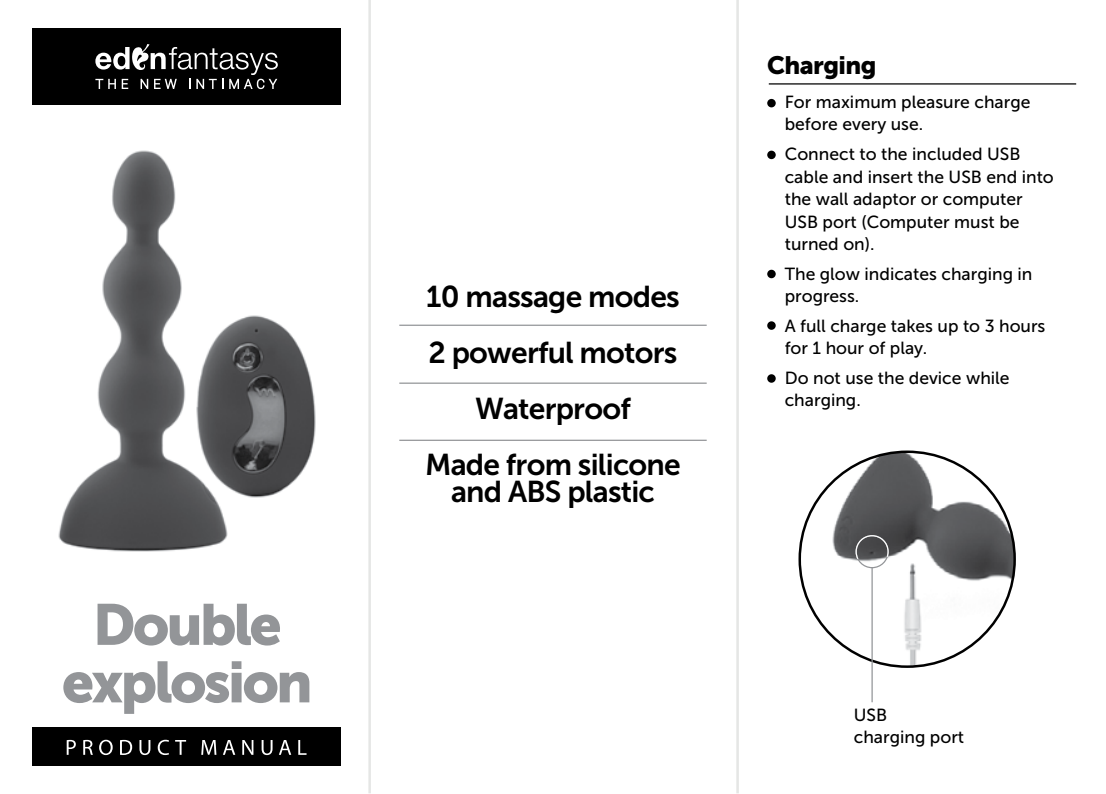
<style>
.page{position:relative;width:1106px;height:794px;background:#fff}
.page>*{position:absolute;margin:0;border:0;box-sizing:border-box;transform-origin:0 0}
.t1{font:57.5px/57.5px "Museo Sans 900";letter-spacing:-.05em;color:#939598;text-align:center}
.t2{font:30px/55.8px "Museo Sans 700";letter-spacing:-.025em;color:#000;text-align:center}
.t3{font:25px "Museo Sans 900";letter-spacing:-.025em;color:#000}
.t4{font:17.5px/22.5px "Museo Sans 500";color:#000}
</style>
<div class="page">
<div style="left:32px;top:726px;width:309px;height:39px;background:#000"></div>
<div style="left:32px;top:28px;width:309px;height:77px;background:#000"></div>
<svg style="left:95px;top:44px;width:183px;height:45px"></svg>
<img style="left:58px;top:150px;width:258px;height:402px">
<svg style="left:67px;top:739px;width:239px;height:16px"></svg>
<hr style="left:399px;top:382px;width:307px;height:2px;background:#939598">
<hr style="left:399px;top:440px;width:307px;height:1px;background:#939598">
<hr style="left:399px;top:325px;width:307px;height:1px;background:#939598">
<hr style="left:768px;top:83px;width:308px;height:2px;background:#000">
<img style="left:799px;top:452px;width:215px;height:214px;border-radius:107px">
<hr style="left:871px;top:568px;width:1px;height:134px;background:#939598">
<div style="left:767px;top:151px;width:8px;height:8px;background:#000;border-radius:50%"></div>
<div style="left:767px;top:270px;width:8px;height:8px;background:#000;border-radius:50%"></div>
<div style="left:767px;top:321px;width:8px;height:9px;background:#000;border-radius:50%"></div>
<div style="left:767px;top:374px;width:8px;height:9px;background:#000;border-radius:50%"></div>
<div style="left:767px;top:99px;width:8px;height:8px;background:#000;border-radius:50%"></div>
<hr style="left:368px;top:0;width:3px;height:793px;background:#e5e6e5">
<hr style="left:736px;top:0;width:3px;height:793px;background:#e5e6e5">
<div style="left:855px;top:535px;width:33px;height:33px;border:1px solid #939598;border-radius:50%"></div>
<svg style="left:855px;top:534px;width:34px;height:26px"></svg>
<h1 class="t1" style="left:62px;top:596px;width:252px">Double explosion</h1>
<h2 class="t2" style="left:425px;top:269px;width:257px">10 massage modes<br>2 powerful motors<br>Waterproof<br>Made from silicone</h2>
<h2 class="t2" style="left:451px;top:464px;width:205px">and ABS plastic</h2>
<h3 class="t3" style="left:767px;top:51px;width:111px">Charging</h3>
<p class="t4" style="left:784px;top:91px;width:247px">For maximum pleasure charge before every use.</p>
<p class="t4" style="left:784px;top:143px;width:271px">Connect to the included USB cable and insert the USB end into the wall adaptor or computer<br>USB port (Computer must be turned on).</p>
<p class="t4" style="left:784px;top:262px;width:249px">The glow indicates charging in progress.</p>
<p class="t4" style="left:784px;top:314px;width:262px">A full charge takes up to 3 hours for 1 hour of play.</p>
<p class="t4" style="left:784px;top:367px;width:226px">Do not use the device while charging.</p>
<p class="t4" style="left:853px;top:703px;width:112px">USB<br>charging port</p>
</div>
